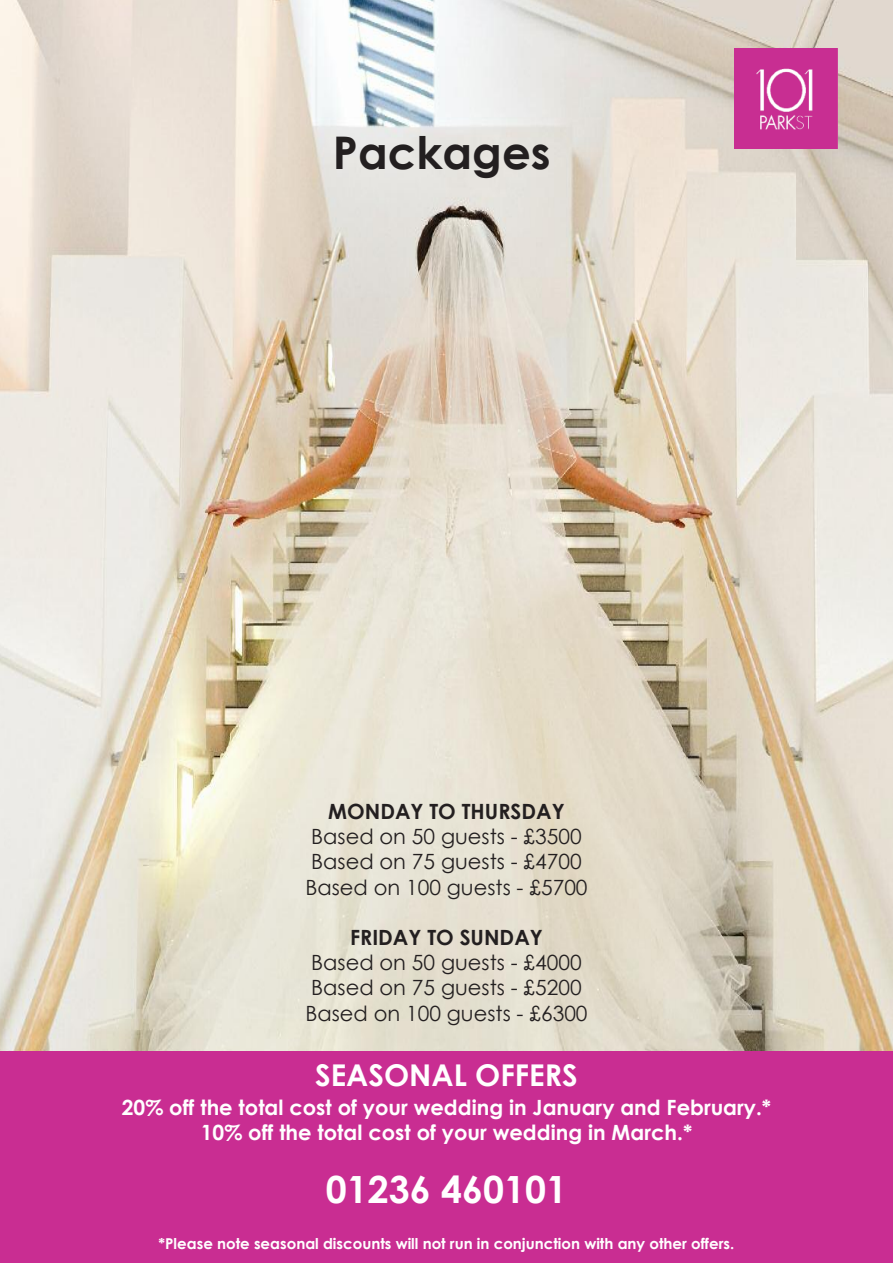
<style>
.page{position:relative;width:893px;height:1263px;background:#fff}
.page>*{position:absolute;margin:0;border:0;box-sizing:border-box;transform-origin:0 0}
.t1{font:700 45px "Century Gothic";color:#231f20}
.t2{font:700 37.5px "Century Gothic";color:#fff}
.t3{font:700 30px "Century Gothic";color:#fff}
.t4{font:21px/25.2px "Century Gothic";color:#231f20}
.t5{font:700 21px/25.2px "Century Gothic";color:#fff;text-align:center}
.t6{font:700 21px "Century Gothic";color:#231f20}
.t7{font:700 15px "Century Gothic";color:#fff}
</style>
<div class="page">
<img style="left:0;top:0;width:893px;height:1052px">
<div style="left:0;top:1052px;width:893px;height:211px;background:#c92d92"></div>
<img style="left:734px;top:49px;width:103px;height:100px">
<h1 class="t1" style="left:333px;top:124px;width:219px">Packages</h1>
<p class="t6" style="left:328px;top:798px;width:238px">MONDAY TO THURSDAY</p>
<p class="t4" style="left:305px;top:823px;width:284px">Based on 50 guests - £3500<br>Based on 75 guests - £4700<br>Based on 100 guests - £5700</p>
<p class="t6" style="left:350px;top:924px;width:194px">FRIDAY TO SUNDAY</p>
<p class="t4" style="left:305px;top:949px;width:284px">Based on 50 guests - £4000<br>Based on 75 guests - £5200<br>Based on 100 guests - £6300</p>
<h3 class="t3" style="left:315px;top:1055px;width:264px">SEASONAL OFFERS</h3>
<p class="t5" style="left:122px;top:1094px;width:651px">20% off the total cost of your wedding in January and February.*<br>10% off the total cost of your wedding in March.*</p>
<h2 class="t2" style="left:326px;top:1165px;width:243px">01236 460101</h2>
<p class="t7" style="left:159px;top:1234px;width:577px">*Please note seasonal discounts will not run in conjunction with any other offers.</p>
</div>
